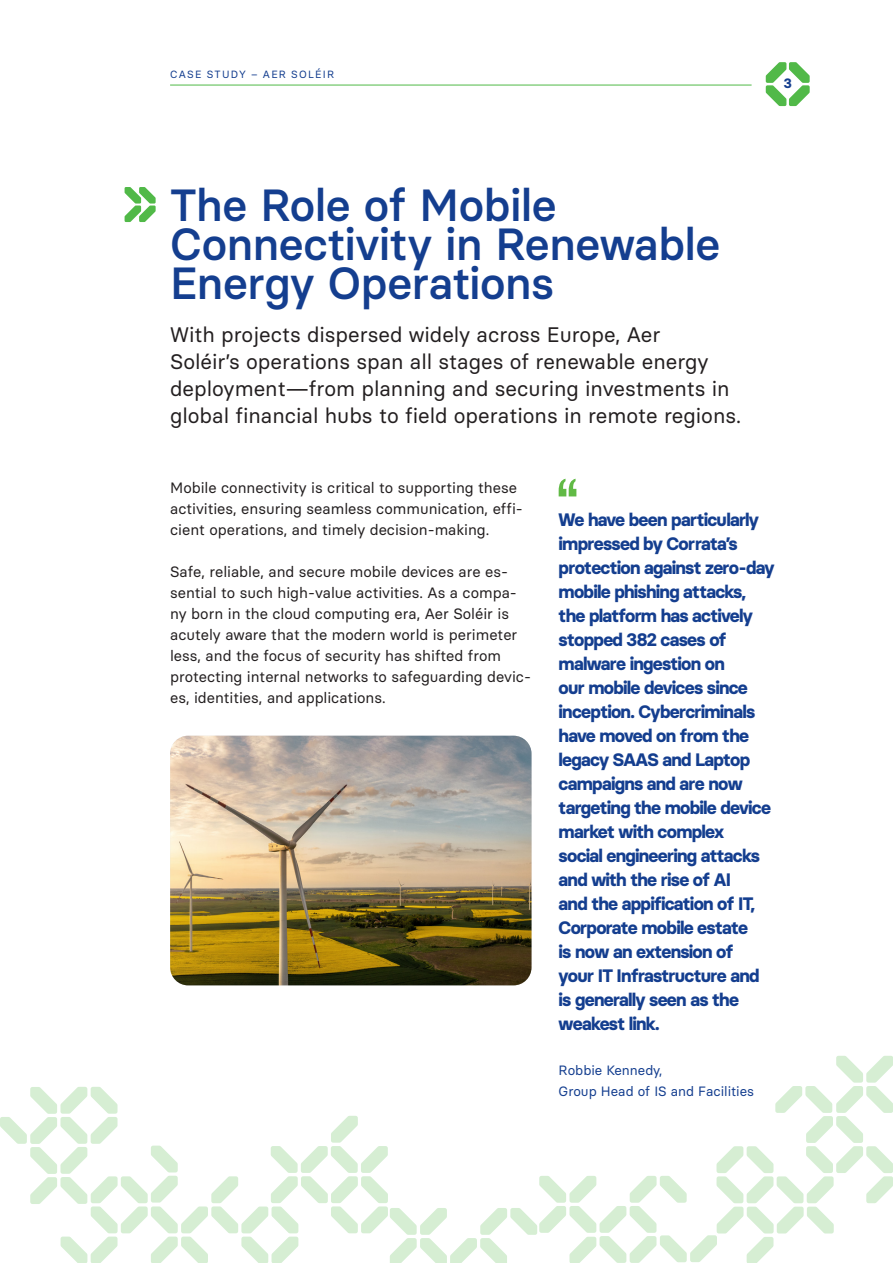
<style>
.page{position:relative;width:893px;height:1263px;background:#fff}
.page>*{position:absolute;margin:0;border:0;box-sizing:border-box;transform-origin:0 0}
.t1{font:500 45px/39px "Basier Circle";letter-spacing:-.01em;color:#143e8f}
.t2{font:21px/27px "Basier Circle";color:#231f20}
.t3{font:700 18px/24px "Basier Circle";letter-spacing:-.04em;color:#143e8f}
.t4{font:15px/21px "Basier Circle";color:#231f20}
.t5{font:13.5px "Basier Circle";color:#143e8f}
.t6{font:700 13.5px "Basier Circle";color:#143e8f}
.t7{font:10.5px "Basier Circle";letter-spacing:.12em;color:#143e8f}
</style>
<div class="page">
<svg style="left:0;top:1056px;width:893px;height:207px"></svg>
<svg style="left:125px;top:187px;width:31px;height:35px"></svg>
<svg style="left:559px;top:479px;width:17px;height:17px"></svg>
<svg style="left:766px;top:62px;width:44px;height:44px"></svg>
<hr style="left:170px;top:85px;width:582px;height:1px;background:#51b948">
<img style="left:170px;top:736px;width:361px;height:249px">
<p class="t7" style="left:170px;top:68px;width:165px">CASE STUDY – AER SOLÉIR</p>
<p class="t6" style="left:784px;top:75px;width:10px">3</p>
<p class="t1" style="left:170px;top:185px;width:552px">The Role of Mobile<br>Connectivity in Renewable<br>Energy Operations</p>
<p class="t2" style="left:170px;top:321px;width:573px">With projects dispersed widely across Europe, Aer<br>Soléir’s operations span all stages of renewable energy deployment—from planning and securing investments in global financial hubs to field operations in remote regions.</p>
<p class="t4" style="left:170px;top:477px;width:354px">Mobile connectivity is critical to supporting these activities, ensuring seamless communication, effi&shy;cient operations, and timely decision-making.</p>
<p class="t4" style="left:170px;top:561px;width:362px">Safe, reliable, and secure mobile devices are es&shy;sential to such high-value activities. As a compa&shy;ny born in the cloud computing era, Aer Soléir is acutely aware that the modern world is perimeter less, and the focus of security has shifted from protecting internal networks to safeguarding devic&shy;es, identities, and applications.</p>
<p class="t3" style="left:559px;top:508px;width:218px">We have been particularly impressed by Corrata’s protection against zero-day mobile phishing attacks, the platform has actively stopped 382 cases of malware ingestion on<br>our mobile devices since inception. Cybercriminals have moved on from the legacy SAAS and Laptop campaigns and are now targeting the mobile device market with complex<br>social engineering attacks and with the rise of AI<br>and the appification of IT,<br>Corporate mobile estate<br>is now an extension of<br>your IT Infrastructure and is generally seen as the weakest link.</p>
<p class="t5" style="left:559px;top:1061px;width:105px">Robbie Kennedy,</p>
<p class="t5" style="left:559px;top:1082px;width:197px">Group Head of IS and Facilities</p>
</div>
